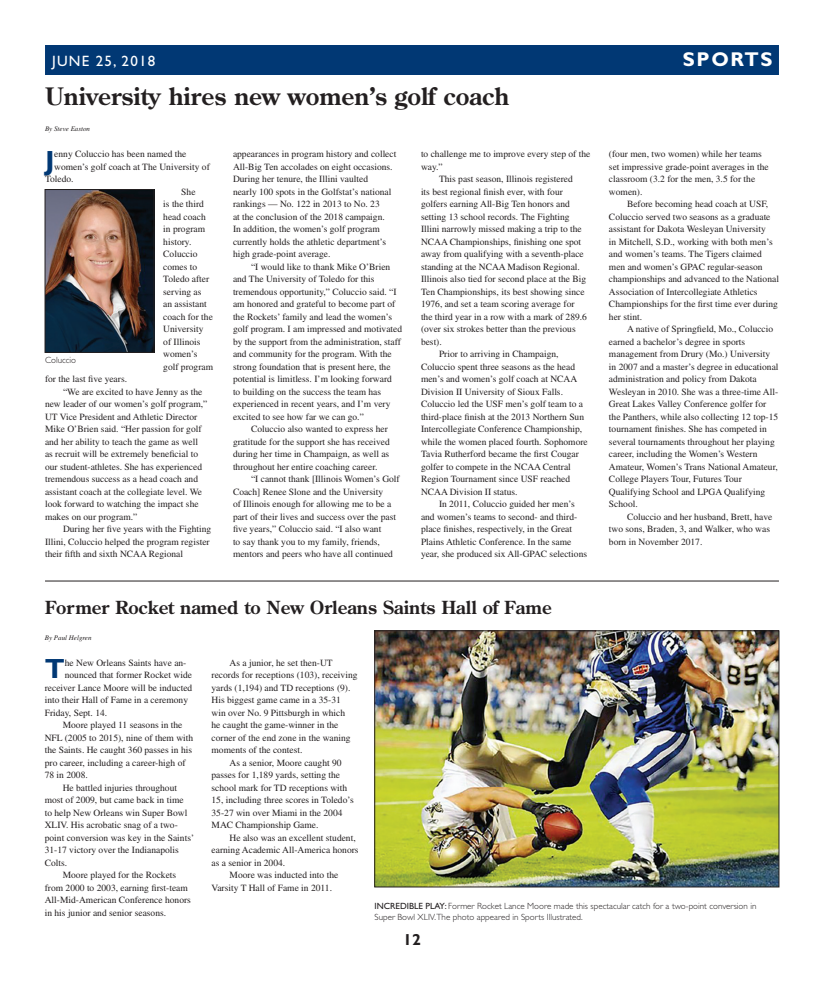
<style>
.page{position:relative;width:824px;height:990px;background:#fff}
.page>*{position:absolute;margin:0;border:0;box-sizing:border-box;transform-origin:0 0}
.Drop_Cap_2_Paragraph{font:700 27.8px "Gill Sans Std";color:#013874}
.Heading_24pt{font:700 24px "Century Old Style Std";color:#231f20}
.t1{font:700 20px "Gill Sans Std";letter-spacing:.08em;color:#fff}
.Heading_18pt{font:700 18px "Century Old Style Std";color:#231f20}
.t2{font:700 16px "Gill Sans Std";color:#231f20}
.t3{font:15px "Gill Sans Std";letter-spacing:.08em;color:#fff}
.Body_Text{font:9.5px/12.5px "Times";color:#231f20}
.Drop_Cap_2_Paragraph-2{font:9.5px "Times";color:#231f20}
.Cutline{font:300 9px/11px "Gill Sans Std";color:#231f20}
.By_line{font:italic 7px "Times";color:#231f20}
.s1{font-weight:400}
</style>
<div class="page">
<div style="left:45px;top:45px;width:734px;height:30px;background:#013874"></div>
<img style="left:47px;top:191px;width:105px;height:160px">
<div style="left:45px;top:189px;width:109px;height:164px;border:1px solid #231f20"></div>
<img style="left:376px;top:633px;width:401px;height:252px">
<div style="left:374px;top:631px;width:405px;height:256px;border:1px solid #231f20"></div>
<hr style="left:45px;top:581px;width:734px;height:1px;background:#231f20">
<p class="t3" style="left:52px;top:52px;width:105px">JUNE 25, 2018</p>
<p class="t1" style="left:683px;top:47px;width:91px">SPORTS</p>
<p class="Heading_24pt" style="left:45px;top:81px;width:466px">University hires new women’s golf coach</p>
<p class="By_line" style="left:45px;top:125px;width:47px">By Steve Easton</p>
<p class="Drop_Cap_2_Paragraph" style="left:45px;top:144px;width:11px">J</p>
<p class="Drop_Cap_2_Paragraph-2" style="left:54px;top:149px;width:134px">enny Coluccio has been named the</p>
<p class="Body_Text" style="left:233px;top:148px;width:165px">appearances in program history and collect All-Big Ten accolades on eight occasions.<br>During her tenure, the Illini vaulted<br>nearly 100 spots in the Golfstat’s national rankings — No. 122 in 2013 to No. 23<br>at the conclusion of the 2018 campaign.<br>In addition, the women’s golf program currently holds the athletic department’s high grade-point average.</p>
<p class="Body_Text" style="left:233px;top:260px;width:171px;text-indent:18px">“I would like to thank Mike O’Brien and The University of Toledo for this tremendous opportunity,” Coluccio said. “I am honored and grateful to become part of the Rockets’ family and lead the women’s golf program. I am impressed and motivated by the support from the administration, staff and community for the program. With the strong foundation that is present here, the potential is limitless. I’m looking forward<br>to building on the success the team has experienced in recent years, and I’m very excited to see how far we can go.”</p>
<p class="Body_Text" style="left:233px;top:423px;width:158px;text-indent:18px">Coluccio also wanted to express her gratitude for the support she has received during her time in Champaign, as well as throughout her entire coaching career.</p>
<p class="Body_Text" style="left:233px;top:473px;width:168px;text-indent:18px">“I cannot thank [Illinois Women’s Golf Coach] Renee Slone and the University<br>of Illinois enough for allowing me to be a part of their lives and success over the past five years,” Coluccio said. “I also want<br>to say thank you to my family, friends, mentors and peers who have all continued</p>
<p class="Body_Text" style="left:421px;top:148px;width:171px">to challenge me to improve every step of the way.”</p>
<p class="Body_Text" style="left:421px;top:173px;width:167px;text-indent:18px">This past season, Illinois registered<br>its best regional finish ever, with four golfers earning All-Big Ten honors and setting 13 school records. The Fighting Illini narrowly missed making a trip to the NCAA Championships, finishing one spot away from qualifying with a seventh-place standing at the NCAA Madison Regional.<br>Illinois also tied for second place at the Big Ten Championships, its best showing since 1976, and set a team scoring average for the third year in a row with a mark of 289.6 (over six strokes better than the previous best).</p>
<p class="Body_Text" style="left:421px;top:348px;width:168px;text-indent:18px">Prior to arriving in Champaign, Coluccio spent three seasons as the head men’s and women’s golf coach at NCAA Division II University of Sioux Falls.<br>Coluccio led the USF men’s golf team to a third-place finish at the 2013 Northern Sun Intercollegiate Conference Championship, while the women placed fourth. Sophomore Tavia Rutherford became the first Cougar golfer to compete in the NCAA Central Region Tournament since USF reached NCAA Division II status.</p>
<p class="Body_Text" style="left:421px;top:498px;width:168px;text-indent:18px">In 2011, Coluccio guided her men’s and women’s teams to second- and third&shy;place finishes, respectively, in the Great Plains Athletic Conference. In the same year, she produced six All-GPAC selections</p>
<p class="Drop_Cap_2_Paragraph-2" style="left:54px;top:161px;width:157px">women’s golf coach at The University of</p>
<p class="Drop_Cap_2_Paragraph-2" style="left:45px;top:174px;width:30px">Toledo.</p>
<p class="Body_Text" style="left:163px;top:185px;width:51px;text-indent:18px">She<br>is the third head coach in program history.<br>Coluccio comes to<br>Toledo after serving as<br>an assistant coach for the<br>University of Illinois women’s golf program</p>
<p class="Body_Text" style="left:45px;top:373px;width:84px">for the last five years.</p>
<p class="Body_Text" style="left:45px;top:385px;width:164px;text-indent:18px">“We are excited to have Jenny as the new leader of our women’s golf program,” UT Vice President and Athletic Director Mike O’Brien said. “Her passion for golf and her ability to teach the game as well as recruit will be extremely beneficial to our student-athletes. She has experienced tremendous success as a head coach and assistant coach at the collegiate level. We look forward to watching the impact she makes on our program.”</p>
<p class="Body_Text" style="left:45px;top:523px;width:168px;text-indent:18px">During her five years with the Fighting<br>Illini, Coluccio helped the program register their fifth and sixth NCAA Regional</p>
<p class="Cutline" style="left:45px;top:354px;width:33px">Coluccio</p>
<p class="Body_Text" style="left:609px;top:148px;width:161px">(four men, two women) while her teams set impressive grade-point averages in the classroom (3.2 for the men, 3.5 for the women).</p>
<p class="Body_Text" style="left:609px;top:198px;width:171px;text-indent:18px">Before becoming head coach at USF, Coluccio served two seasons as a graduate assistant for Dakota Wesleyan University<br>in Mitchell, S.D., working with both men’s and women’s teams. The Tigers claimed men and women’s GPAC regular-season championships and advanced to the National Association of Intercollegiate Athletics Championships for the first time ever during her stint.</p>
<p class="Body_Text" style="left:609px;top:323px;width:171px;text-indent:18px">A native of Springfield, Mo., Coluccio earned a bachelor’s degree in sports management from Drury (Mo.) University in 2007 and a master’s degree in educational administration and policy from Dakota Wesleyan in 2010. She was a three-time All-Great Lakes Valley Conference golfer for the Panthers, while also collecting 12 top-15 tournament finishes. She has competed in several tournaments throughout her playing career, including the Women’s Western Amateur, Women’s Trans National Amateur, College Players Tour, Futures Tour Qualifying School and LPGA Qualifying School.</p>
<p class="Body_Text" style="left:609px;top:510px;width:165px;text-indent:18px">Coluccio and her husband, Brett, have two sons, Braden, 3, and Walker, who was born in November 2017.</p>
<p class="Heading_18pt" style="left:45px;top:595px;width:508px">Former Rocket named to New Orleans Saints Hall of Fame</p>
<p class="By_line" style="left:45px;top:634px;width:48px">By Paul Helgren</p>
<p class="Drop_Cap_2_Paragraph" style="left:45px;top:653px;width:22px">T</p>
<p class="Drop_Cap_2_Paragraph-2" style="left:65px;top:657px;width:123px">he New Orleans Saints have an-</p>
<p class="Body_Text" style="left:211px;top:656px;width:147px;text-indent:18px">As a junior, he set then-UT records for receptions (103), receiving yards (1,194) and TD receptions (9).<br>His biggest game came in a 35-31 win over No. 9 Pittsburgh in which<br>he caught the game-winner in the corner of the end zone in the waning moments of the contest.</p>
<p class="Body_Text" style="left:211px;top:756px;width:144px;text-indent:18px">As a senior, Moore caught 90 passes for 1,189 yards, setting the school mark for TD receptions with<br>15, including three scores in Toledo’s<br>35-27 win over Miami in the 2004<br>MAC Championship Game.</p>
<p class="Body_Text" style="left:211px;top:831px;width:148px;text-indent:18px">He also was an excellent student, earning Academic All-America honors as a senior in 2004.</p>
<p class="Body_Text" style="left:211px;top:869px;width:128px;text-indent:18px">Moore was inducted into the<br>Varsity T Hall of Fame in 2011.</p>
<p class="Drop_Cap_2_Paragraph-2" style="left:65px;top:670px;width:129px">nounced that former Rocket wide</p>
<p class="Drop_Cap_2_Paragraph-2" style="left:45px;top:682px;width:149px">receiver Lance Moore will be inducted</p>
<p class="Drop_Cap_2_Paragraph-2" style="left:45px;top:695px;width:145px">into their Hall of Fame in a ceremony</p>
<p class="Drop_Cap_2_Paragraph-2" style="left:45px;top:707px;width:68px">Friday, Sept. 14.   </p>
<p class="Body_Text" style="left:45px;top:719px;width:150px;text-indent:18px">Moore played 11 seasons in the<br>NFL (2005 to 2015), nine of them with the Saints. He caught 360 passes in his pro career, including a career-high of<br>78 in 2008.</p>
<p class="Body_Text" style="left:45px;top:781px;width:151px;text-indent:18px">He battled injuries throughout most of 2009, but came back in time<br>to help New Orleans win Super Bowl<br>XLIV. His acrobatic snag of a two&shy;point conversion was key in the Saints’<br>31-17 victory over the Indianapolis<br>Colts.   </p>
<p class="Body_Text" style="left:45px;top:869px;width:148px;text-indent:18px">Moore played for the Rockets from 2000 to 2003, earning first-team All-Mid-American Conference honors in his junior and senior seasons.</p>
<p class="Cutline" style="left:374px;top:901px;width:383px"><span class="s1">INCREDIBLE PLAY:</span> Former Rocket Lance Moore made this spectacular catch for a two-point conversion in<br>Super Bowl XLIV.The photo appeared in Sports Illustrated.</p>
<p class="t2" style="left:403px;top:930px;width:19px">12</p>
</div>
